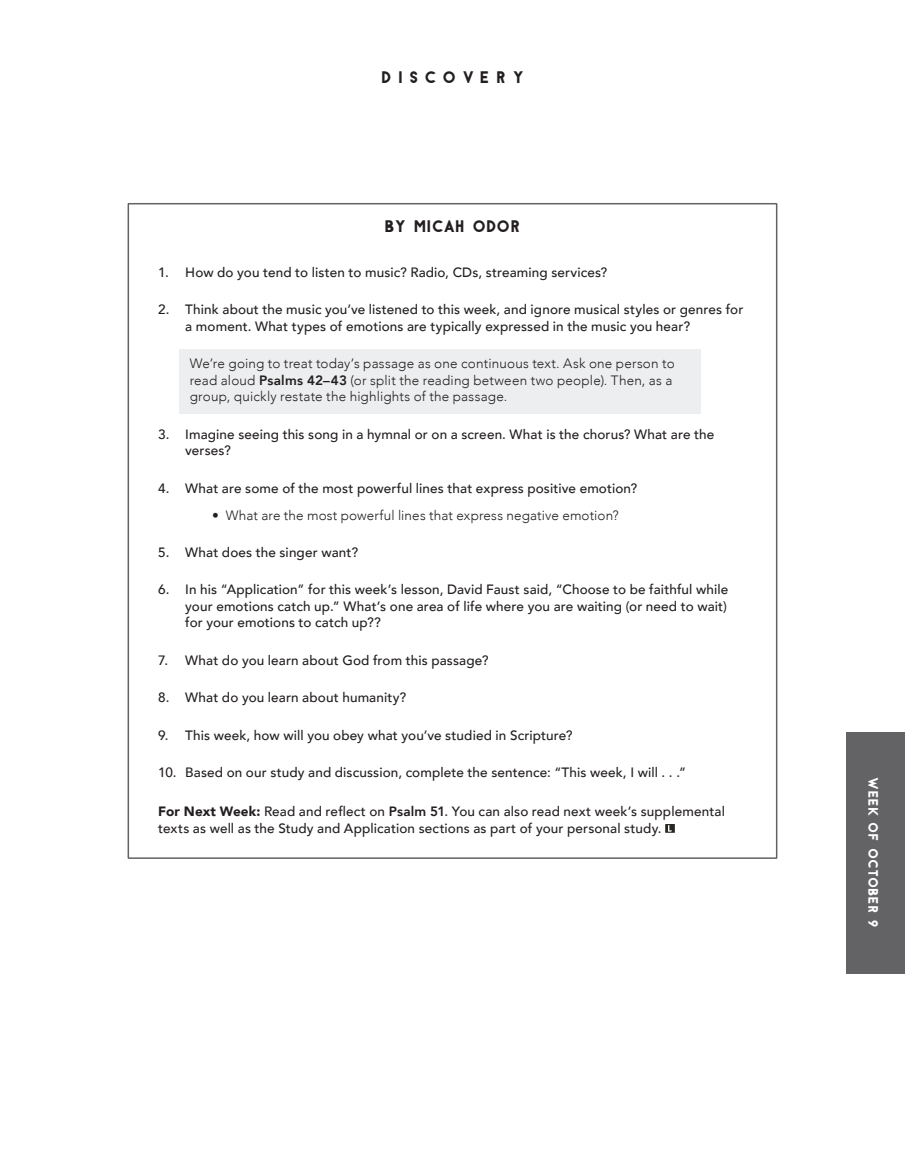
<style>
.page{position:relative;width:905px;height:1161px;background:#fff}
.page>*{position:absolute;margin:0;border:0;box-sizing:border-box;transform-origin:0 0}
.t1{font:15px "Antraste";color:#231f20}
.t2{font:15px "Antraste";letter-spacing:.4em;color:#231f20}
.t3{font:500 13.5px/16.5px "Avenir";letter-spacing:.01em;color:#231f20}
.t4{font:300 13.5px/16.5px "Avenir";letter-spacing:.01em;color:#231f20}
.t5{font:12.3px "Antraste";color:#fff}
.s1{font-weight:800}
.s2{font-weight:900}
</style>
<div class="page">
<div style="left:128px;top:203px;width:649px;height:656px;background:#fff;border:2px solid #636366"></div>
<div style="left:179px;top:349px;width:521px;height:64px;background:#edeeef"></div>
<svg style="left:665px;top:824px;width:9px;height:9px"></svg>
<div style="left:846px;top:732px;width:58px;height:241px;background:#636366"></div>
<p class="t2" style="left:381px;top:68px;width:145px">DISCOVERY</p>
<p class="t1" style="left:384px;top:216px;width:138px">BY MICAH ODOR</p>
<p class="t3" style="left:158px;top:263px;width:450px">1. How do you tend to listen to music? Radio, CDs, streaming services?</p>
<p class="t3" style="left:185px;top:301px;width:559px;text-indent:-27px">2. Think about the music you’ve listened to this week, and ignore musical styles or genres for a moment. What types of emotions are typically expressed in the music you hear?</p>
<p class="t4" style="left:190px;top:356px;width:486px">We’re going to treat today’s passage as one continuous text. Ask one person to read aloud <span class="s1">Psalms 42–43</span> (or split the reading between two people). Then, as a group, quickly restate the highlights of the passage.</p>
<p class="t3" style="left:185px;top:425px;width:530px;text-indent:-27px">3. Imagine seeing this song in a hymnal or on a screen. What is the chorus? What are the verses?</p>
<p class="t3" style="left:158px;top:479px;width:480px">4. What are some of the most powerful lines that express positive emotion?</p>
<p class="t4" style="left:212px;top:507px;width:408px">• What are the most powerful lines that express negative emotion?</p>
<p class="t3" style="left:158px;top:543px;width:201px">5. What does the singer want?</p>
<p class="t3" style="left:185px;top:581px;width:544px;text-align:justify;text-indent:-27px">6. In his “Application” for this week’s lesson, David Faust said, “Choose to be faithful while your emotions catch up.” What’s one area of life where you are waiting (or need to wait) for your emotions to catch up??</p>
<p class="t3" style="left:158px;top:651px;width:331px">7. What do you learn about God from this passage?</p>
<p class="t3" style="left:158px;top:689px;width:249px">8. What do you learn about humanity?</p>
<p class="t3" style="left:158px;top:726px;width:416px">9. This week, how will you obey what you’ve studied in Scripture?</p>
<p class="t3" style="left:158px;top:764px;width:529px">10. Based on our study and discussion, complete the sentence: “This week, I will . . .”</p>
<p class="t3" style="left:158px;top:803px;width:568px"><span class="s2">For Next Week:</span> Read and reflect on <span class="s1">Psalm 51</span>. You can also read next week’s supplemental texts as well as the Study and Application sections as part of your personal study.</p>
<p class="t5" style="left:881px;top:777px;width:153px;rotate:90deg">WEEK OF OCTOBER 9</p>
</div>
